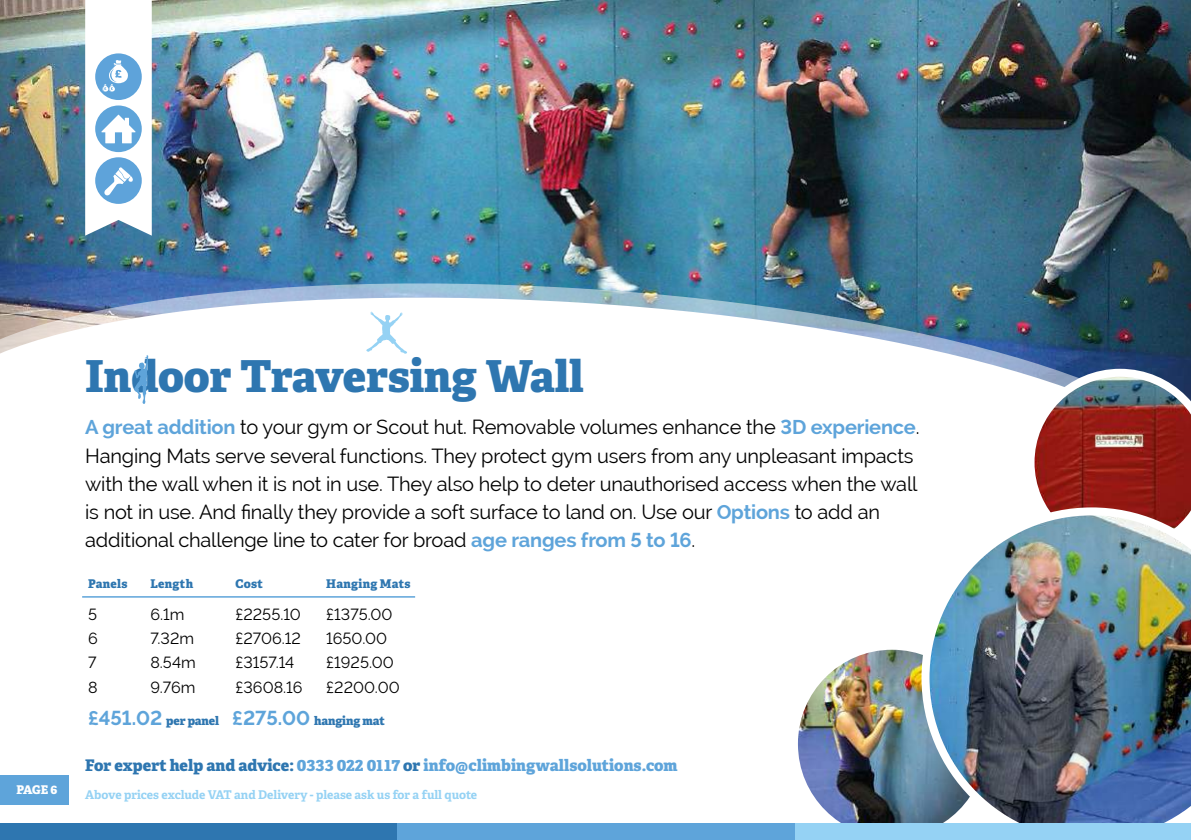
<style>
.page{position:relative;width:1191px;height:840px;background:#fff}
.page>*{position:absolute;margin:0;border:0;box-sizing:border-box;transform-origin:0 0}
.t1{font:800 44px "Adelle";color:#2e76b0}
.t2{font:20px/28px "Raleway";letter-spacing:-.01em;color:#000}
.t3{font:16px "Raleway";color:#000}
.t4{font:800 16px "Adelle";color:#5ea4da}
.t5{font:700 12px "Adelle";letter-spacing:-.005em;color:#95d2f4}
.t6{font:800 12px "Adelle";letter-spacing:-.01em;color:#2e76b0}
.t7{font:800 12px "Adelle";letter-spacing:.015em;color:#2e76b0}
.t8{font:800 12px "Adelle";color:#fff}
.s1{font-weight:700;color:#5ea4da}
.s2{font-family:"Raleway";font-weight:700;font-size:20px;color:#5ea4da}
.s3{color:#2e76b0}
</style>
<div class="page">
<img style="left:0;top:0;width:1191px;height:267px">
<svg style="left:0;top:267px;width:1191px;height:331px"></svg>
<img style="left:1026px;top:368px;width:165px;height:139px">
<img style="left:798px;top:649px;width:123px;height:173px">
<img style="left:921px;top:507px;width:270px;height:315px">
<div style="left:0;top:774px;width:68px;height:29px;background:#5ea4da"></div>
<svg style="left:85px;top:0;width:67px;height:235px"></svg>
<div style="left:794px;top:822px;width:397px;height:17px;background:#95d2f4"></div>
<div style="left:397px;top:822px;width:397px;height:17px;background:#5ea4da"></div>
<div style="left:0;top:822px;width:397px;height:17px;background:#2e76b0"></div>
<svg style="left:366px;top:311px;width:41px;height:42px"></svg>
<svg style="left:134px;top:354px;width:14px;height:50px"></svg>
<hr style="left:82px;top:595px;width:333px;height:2px;background:#5ea4da">
<p class="t8" style="left:16px;top:781px;width:43px">PAGE 6</p>
<h1 class="t1" style="left:86px;top:348px;width:499px">Indoor Traversing Wall</h1>
<p class="t2" style="left:85px;top:413px;width:836px"><span class="s1">A great addition</span> to your gym or Scout hut. Removable volumes enhance the <span class="s1">3D experience</span>.<br>Hanging Mats serve several functions. They protect gym users from any unpleasant impacts with the wall when it is not in use. They also help to deter unauthorised access when the wall is not in use. And finally they provide a soft surface to land on. Use our <span class="s1">Options</span> to add an additional challenge line to cater for broad <span class="s1">age ranges from 5 to 16</span>.</p>
<p class="t7" style="left:88px;top:576px;width:41px">Panels</p>
<p class="t7" style="left:150px;top:576px;width:44px">Length</p>
<p class="t7" style="left:235px;top:576px;width:29px">Cost</p>
<p class="t7" style="left:326px;top:576px;width:86px">Hanging Mats</p>
<p class="t3" style="left:88px;top:605px;width:11px">5</p>
<p class="t3" style="left:150px;top:605px;width:36px">6.1m</p>
<p class="t3" style="left:235px;top:605px;width:67px">£2255.10</p>
<p class="t3" style="left:326px;top:605px;width:68px">£1375.00</p>
<p class="t3" style="left:88px;top:629px;width:11px">6</p>
<p class="t3" style="left:150px;top:629px;width:45px">7.32m</p>
<p class="t3" style="left:235px;top:629px;width:67px">£2706.12</p>
<p class="t3" style="left:326px;top:629px;width:62px">1650.00</p>
<p class="t3" style="left:88px;top:653px;width:10px">7</p>
<p class="t3" style="left:150px;top:653px;width:47px">8.54m</p>
<p class="t3" style="left:235px;top:653px;width:60px">£3157.14</p>
<p class="t3" style="left:326px;top:653px;width:69px">£1925.00</p>
<p class="t3" style="left:88px;top:677px;width:11px">8</p>
<p class="t3" style="left:150px;top:677px;width:47px">9.76m</p>
<p class="t3" style="left:235px;top:677px;width:69px">£3608.16</p>
<p class="t3" style="left:326px;top:677px;width:75px">£2200.00</p>
<p class="t6" style="left:88px;top:712px;width:298px"><span class="s2">£451.02</span> per panel <span class="s2">£275.00</span> hanging mat</p>
<p class="t4" style="left:85px;top:754px;width:594px"><span class="s3">For expert help and advice:</span> 0333 022 0117 <span class="s3">or</span> info@climbingwallsolutions.com</p>
<p class="t5" style="left:85px;top:786px;width:393px">Above prices exclude VAT and Delivery - please ask us for a full quote</p>
</div>
